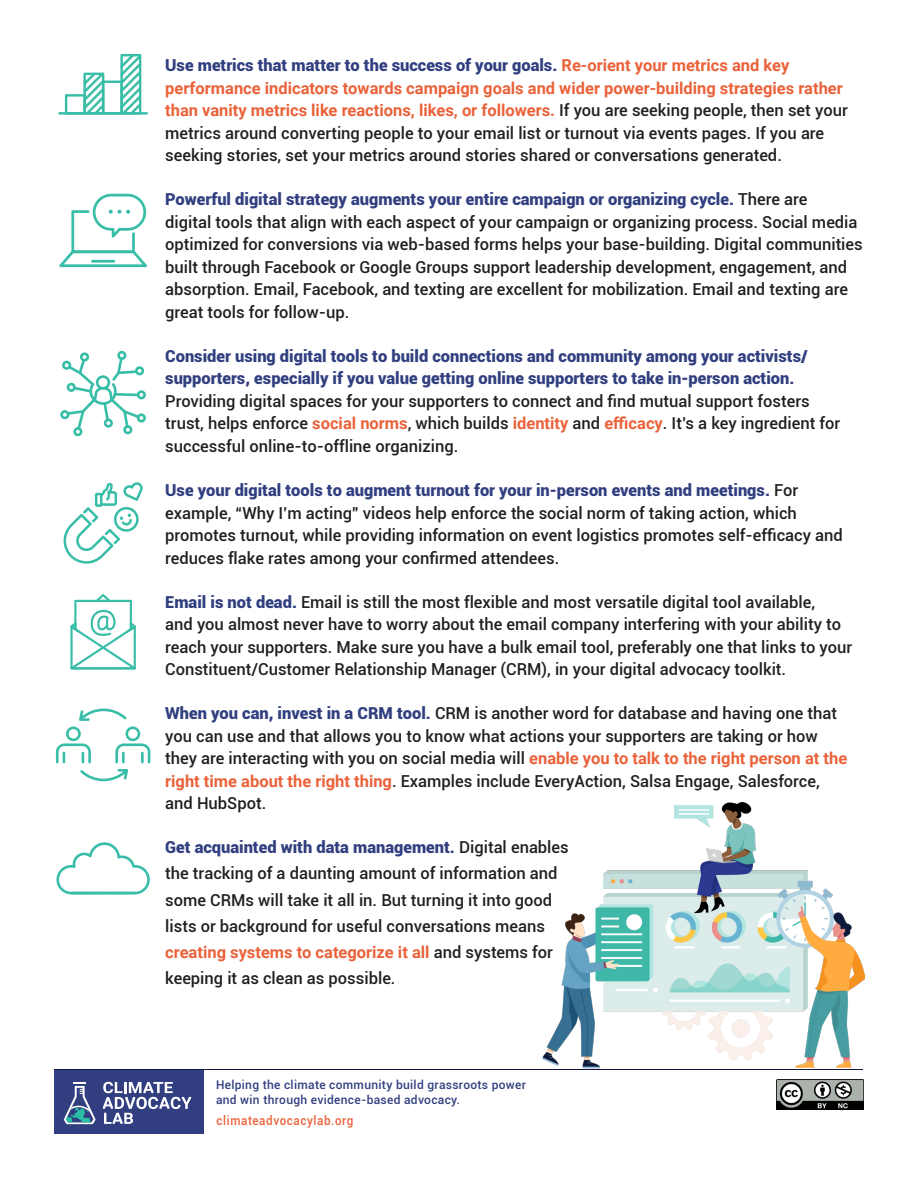
<style>
.page{position:relative;width:918px;height:1188px;background:#fff}
.page>*{position:absolute;margin:0;border:0;box-sizing:border-box;transform-origin:0 0}
._2P_HDR2_Details{font:500 16.5px/22.5px "Roboto";color:#231f20}
._2P_HDR2_Details-2{font:900 16.5px "Roboto";color:#313f80}
._2P_HDR2_Details-3{font:700 16.5px "Roboto";color:#ea623a}
.t1{font:500 12.75px "Roboto";letter-spacing:.05em;color:#ea623a;scale:.91 1}
.t2{font:500 12px/14.4px "Roboto";letter-spacing:.025em;color:#313f80}
.s1{font-weight:900;color:#313f80}
.s2{font-weight:700;color:#ea623a}
.s3{font-weight:500;color:#231f20}
</style>
<div class="page">
<div style="left:54px;top:1069px;width:149px;height:65px;background:#313f80"></div>
<img style="left:777px;top:1080px;width:86px;height:30px">
<svg style="left:103px;top:1082px;width:88px;height:42px"></svg>
<svg style="left:64px;top:1082px;width:32px;height:42px"></svg>
<hr style="left:55px;top:1069px;width:808px;height:1px;background:#14183f">
<hr style="left:58px;top:112px;width:90px;height:3px;background:#38bda6">
<svg style="left:65px;top:54px;width:76px;height:61px"></svg>
<svg style="left:59px;top:194px;width:88px;height:73px"></svg>
<svg style="left:60px;top:351px;width:86px;height:85px"></svg>
<svg style="left:70px;top:594px;width:66px;height:75px"></svg>
<svg style="left:56px;top:842px;width:94px;height:52px"></svg>
<hr style="left:70px;top:892px;width:66px;height:2px;background:#38bda6">
<svg style="left:63px;top:482px;width:80px;height:82px"></svg>
<svg style="left:56px;top:709px;width:94px;height:54px"></svg>
<svg style="left:80px;top:769px;width:48px;height:12px"></svg>
<img style="left:543px;top:803px;width:322px;height:265px">
<p class="_2P_HDR2_Details" style="left:165px;top:54px;width:684px"><span class="s1">Use metrics that matter to the success of your goals.</span> <span class="s2">Re-orient your metrics and key performance indicators towards campaign goals and wider power-building strategies rather than vanity metrics like reactions, likes, or followers.</span> If you are seeking people, then set your metrics around converting people to your email list or turnout via events pages. If you are seeking stories, set your metrics around stories shared or conversations generated.</p>
<p class="_2P_HDR2_Details" style="left:165px;top:188px;width:699px"><span class="s1">Powerful digital strategy augments your entire campaign or organizing cycle.</span> There are<br>digital tools that align with each aspect of your campaign or organizing process. Social media optimized for conversions via web-based forms helps your base-building. Digital communities built through Facebook or Google Groups support leadership development, engagement, and absorption. Email, Facebook, and texting are excellent for mobilization. Email and texting are great tools for follow-up.</p>
<p class="_2P_HDR2_Details" style="left:165px;top:344px;width:676px"><span class="s1">Consider using digital tools to build connections and community among your activists/ supporters, especially if you value getting online supporters to take in-person action.<br></span>Providing digital spaces for your supporters to connect and find mutual support fosters trust, helps enforce <span class="s2">social norms</span>, which builds <span class="s2">identity</span> and <span class="s2">efficacy</span>. It’s a key ingredient for successful online-to-offline organizing.</p>
<p class="_2P_HDR2_Details" style="left:165px;top:478px;width:679px"><span class="s1">Use your digital tools to augment turnout for your in-person events and meetings.</span> For example, “Why I’m acting” videos help enforce the social norm of taking action, which promotes turnout, while providing information on event logistics promotes self-efficacy and reduces flake rates among your confirmed attendees.</p>
<p class="_2P_HDR2_Details" style="left:165px;top:590px;width:689px"><span class="s1">Email is not dead.</span> Email is still the most flexible and most versatile digital tool available,<br>and you almost never have to worry about the email company interfering with your ability to reach your supporters. Make sure you have a bulk email tool, preferably one that links to your Constituent/Customer Relationship Manager (CRM), in your digital advocacy toolkit.</p>
<p class="_2P_HDR2_Details" style="left:165px;top:702px;width:684px"><span class="s1">When you can, invest in a CRM tool.</span> CRM is another word for database and having one that you can use and that allows you to know what actions your supporters are taking or how they are interacting with you on social media will <span class="s2">enable you to talk to the right person at the right time about the right thing</span>. Examples include EveryAction, Salsa Engage, Salesforce, and HubSpot.</p>
<p class="_2P_HDR2_Details-2" style="left:165px;top:836px;width:405px">Get acquainted with data management. <span class="s3">Digital enables</span></p>
<p class="_2P_HDR2_Details" style="left:165px;top:862px;width:394px">the tracking of a daunting amount of information and</p>
<p class="_2P_HDR2_Details" style="left:165px;top:888px;width:388px">some CRMs will take it all in. But turning it into good</p>
<p class="_2P_HDR2_Details" style="left:165px;top:914px;width:381px">lists or background for useful conversations means</p>
<p class="_2P_HDR2_Details-3" style="left:165px;top:940px;width:389px">creating systems to categorize it all <span class="s3">and systems for</span></p>
<p class="_2P_HDR2_Details" style="left:165px;top:966px;width:232px">keeping it as clean as possible.</p>
<p class="t2" style="left:216px;top:1077px;width:311px">Helping the climate community build grassroots power and win through evidence-based advocacy.</p>
<p class="t1" style="left:217px;top:1112px;width:152px">climateadvocacylab.org</p>
</div>
